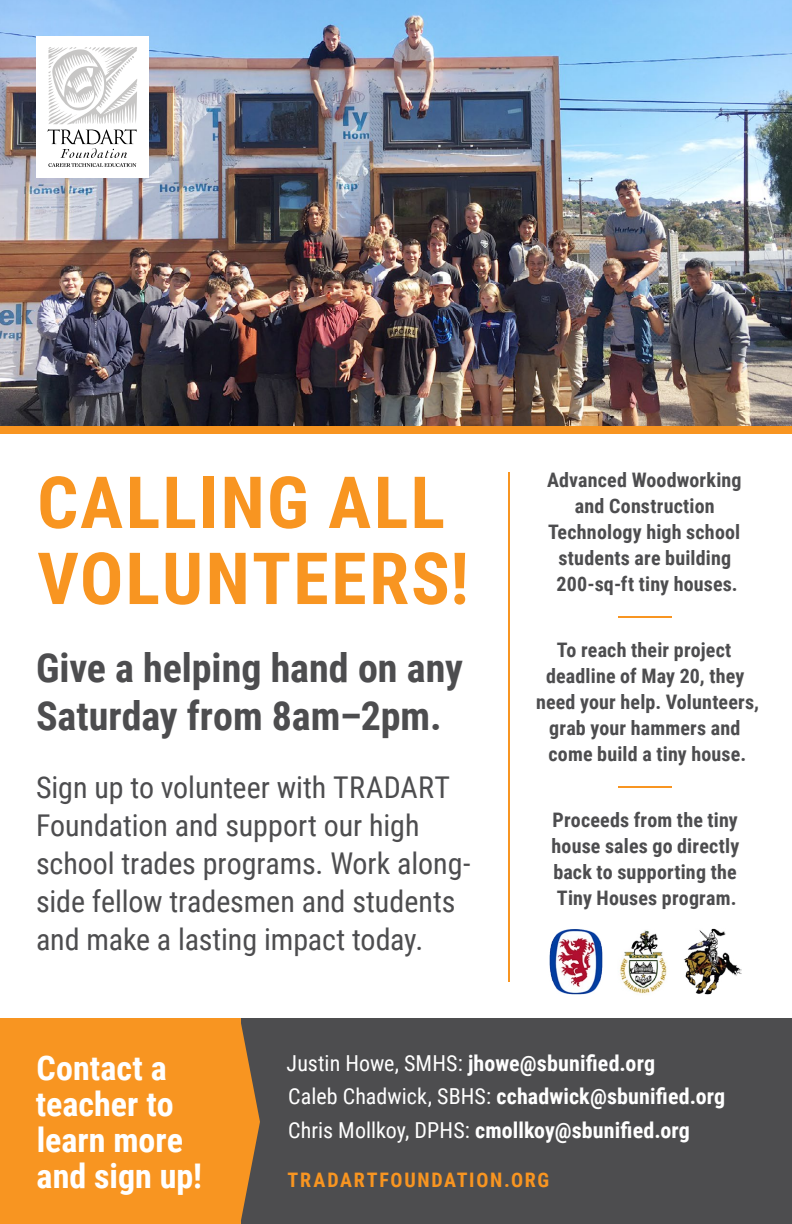
<style>
.page{position:relative;width:792px;height:1224px;background:#fff}
.page>*{position:absolute;margin:0;border:0;box-sizing:border-box;transform-origin:0 0}
.t1{font:700 72px/76px "Roboto Condensed";letter-spacing:.03em;color:#f89521}
.t2{font:700 40px/48px "Roboto Condensed";color:#4d4d4f}
.t3{font:700 34px/36px "Roboto Condensed";color:#fff}
.t4{font:30px/38px "Roboto Condensed";color:#4d4d4f}
.t5{font:700 22px/34px "Roboto Condensed";letter-spacing:.005em;color:#fff}
.t6{font:700 20px/26px "Roboto Condensed";letter-spacing:.01em;color:#4d4d4f;text-align:center}
.t7{font:700 20px "Roboto Condensed";letter-spacing:.085em;color:#f89521}
.s1{font-weight:400}
</style>
<div class="page">
<img style="left:0;top:0;width:792px;height:426px">
<div style="left:240px;top:1018px;width:552px;height:206px;background:#4d4d4f"></div>
<div style="left:0;top:1018px;width:240px;height:206px;background:#f89521"></div>
<svg style="left:241px;top:1024px;width:19px;height:196px"></svg>
<hr style="left:618px;top:616px;width:54px;height:2px;background:#f89521">
<hr style="left:618px;top:786px;width:54px;height:2px;background:#f89521">
<hr style="left:508px;top:472px;width:2px;height:510px;background:#f89521">
<div style="left:0;top:426px;width:792px;height:8px;background:#f89521"></div>
<div style="left:36px;top:36px;width:113px;height:141px;background:#fff"></div>
<svg style="left:48px;top:47px;width:90px;height:120px"></svg>
<hr style="left:240px;top:1018px;width:1px;height:206px;background:#f89521">
<img style="left:620px;top:930px;width:47px;height:65px">
<img style="left:549px;top:929px;width:54px;height:65px">
<img style="left:684px;top:928px;width:57px;height:66px">
<h1 class="t1" style="left:37px;top:462px;width:433px">CALLING ALL<br>VOLUNTEERS!</h1>
<h2 class="t2" style="left:36px;top:642px;width:428px">Give a helping hand on any<br>Saturday from 8am–2pm.</h2>
<h3 class="t4" style="left:36px;top:767px;width:436px">Sign up to volunteer with TRADART Foundation and support our high school trades programs. Work along&shy;side fellow tradesmen and students and make a lasting impact today.</h3>
<p class="t6" style="left:547px;top:466px;width:196px">Advanced Woodworking and Construction<br>Technology high school students are building<br>200-sq-ft tiny houses.</p>
<p class="t6" style="left:536px;top:636px;width:225px">To reach their project deadline of May 20, they need your help. Volunteers, grab your hammers and come build a tiny house.</p>
<p class="t6" style="left:551px;top:806px;width:189px;text-align:left">Proceeds from the tiny house sales go directly back to supporting the<br>Tiny Houses program.</p>
<h3 class="t3" style="left:36px;top:1048px;width:168px">Contact a teacher to learn more and sign up!</h3>
<p class="t5" style="left:287px;top:1045px;width:440px"><span class="s1">Justin Howe, SMHS:</span> jhowe@sbunified.org<br><span class="s1">Caleb Chadwick, SBHS:</span> cchadwick@sbunified.org<br><span class="s1">Chris Mollkoy, DPHS:</span> cmollkoy@sbunified.org</p>
<p class="t7" style="left:288px;top:1165px;width:263px">TRADARTFOUNDATION.ORG</p>
</div>
